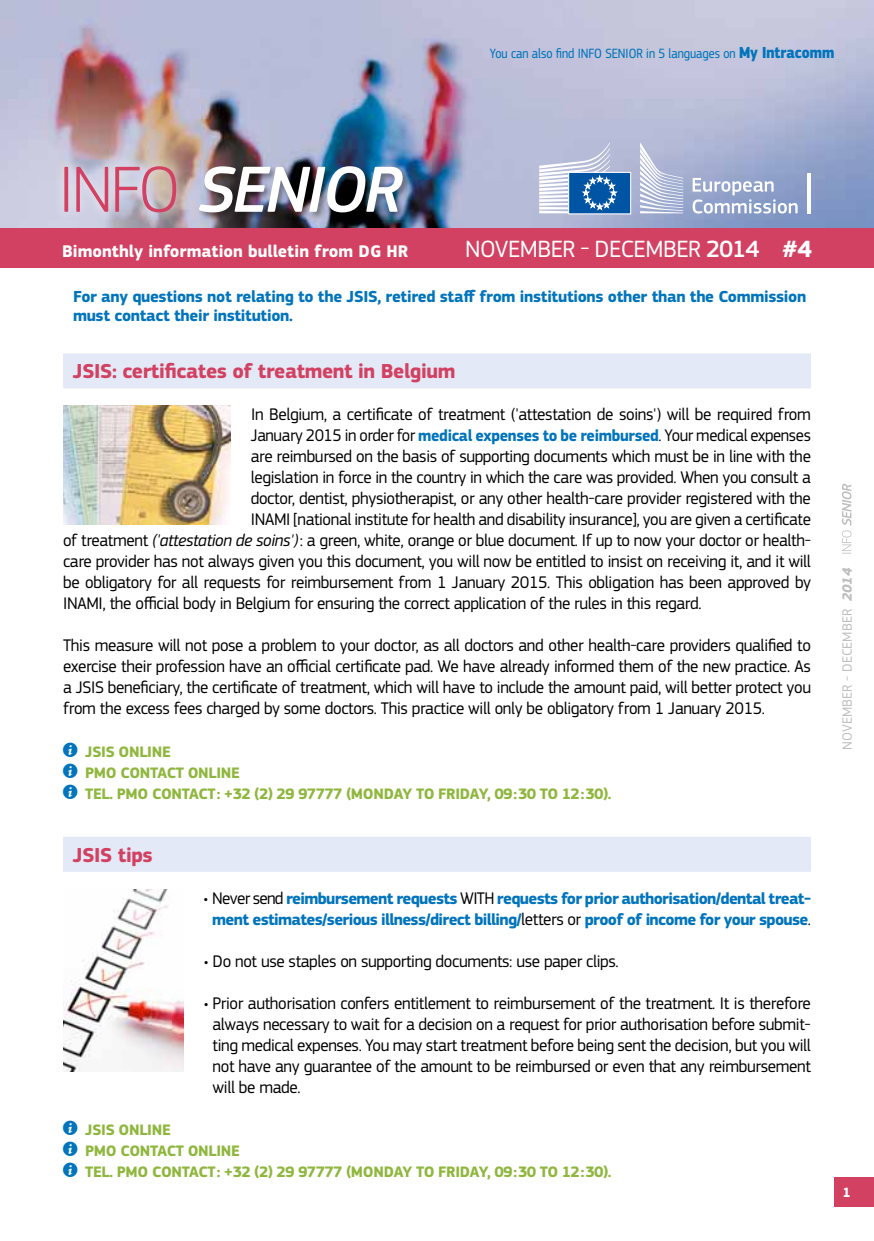
<style>
.page{position:relative;width:874px;height:1241px;background:#fff}
.page>*{position:absolute;margin:0;border:0;box-sizing:border-box;transform-origin:0 0}
.t1{font:24.5px "EC Square Sans Pro";letter-spacing:-.02em;color:#fff}
.t2{font:700 21px "EC Square Sans Pro";letter-spacing:-.02em;color:#d24162}
.t3{font:17.5px/21px "EC Square Sans Pro";letter-spacing:-.02em;color:#000;text-align:justify}
.t4{font:17.5px "EC Square Sans Pro";letter-spacing:-.02em;color:#000;scale:.95 1}
.t5{font:700 17.5px "EC Square Sans Pro";color:#fff}
.t6{font:700 16.62px/21px "EC Square Sans Pro";letter-spacing:-.04em;color:#0074bc;text-align:center}
.t7{font:700 16.62px/19.9px "EC Square Sans Pro";letter-spacing:-.02em;color:#0074bc}
.t8{font:700 15.75px/21px "EC Square Sans Pro";letter-spacing:-.02em;color:#8fb73e}
.t9{font:14px "EC Square Sans Cond Pro";color:#0074bc}
.t10{font:14px "EC Square Sans Pro";color:#bcbec0}
.t11{font:700 14px "EC Square Sans Pro";color:#fff}
.s1{font-weight:700;font-size:16.62px}
.s2{font-weight:500}
.s3{font-weight:700}
.s4{font-weight:700;font-size:16.62px;color:#0074bc}
.s5{font-style:italic}
.s6{font-family:"s Tmedia";font-weight:400;font-size:17.5px;color:#0074bc}
.s7{font-weight:400;font-size:17.5px;color:#000}
.s8{font-weight:700;font-style:italic}
</style>
<div class="page">
<div style="left:833px;top:1176px;width:40px;height:30px;background:#d24162"></div>
<svg style="left:842px;top:483px;width:9px;height:70px"></svg>
<img style="left:0;top:0;width:873px;height:228px">
<div style="left:0;top:228px;width:873px;height:40px;background:#d24162"></div>
<svg style="left:692px;top:178px;width:105px;height:35px"></svg>
<svg style="left:806px;top:173px;width:4px;height:40px"></svg>
<svg style="left:639px;top:142px;width:43px;height:71px;background:#bfc6de"></svg>
<div style="left:568px;top:172px;width:62px;height:42px;background:#0054a4"></div>
<div style="left:567px;top:172px;width:64px;height:42px;border:1px solid #fff"></div>
<svg style="left:539px;top:142px;width:78px;height:71px"></svg>
<div style="left:197px;top:164px;width:214px;height:57px;background:#000;opacity:.38"></div>
<img style="left:198px;top:166px;width:204px;height:46px">
<div style="left:53px;top:155px;width:134px;height:68px;background:#fff;opacity:.75"></div>
<svg style="left:64px;top:166px;width:112px;height:46px;background:#cea4b5"></svg>
<div style="left:63px;top:353px;width:747px;height:35px;background:#e3e9f6"></div>
<div style="left:63px;top:836px;width:747px;height:35px;background:#e3e9f6"></div>
<img style="left:63px;top:406px;width:168px;height:118px">
<img style="left:63px;top:889px;width:121px;height:181px">
<p class="t9" style="left:489px;top:45px;width:345px">You can also find INFO SENIOR in 5 languages on <span class="s1">My Intracomm</span></p>
<p class="t5" style="left:62px;top:241px;width:347px">Bimonthly information bulletin from DG HR</p>
<h1 class="t1" style="left:465px;top:235px;width:348px">November - december <span class="s2">2014</span> <span class="s3">#4</span></h1>
<p class="t7" style="left:73px;top:286px;width:734px">For any questions not relating to the JSIS, retired staff from institutions other than the Commission must contact their institution.</p>
<p class="t2" style="left:73px;top:359px;width:384px">JSIS: certificates of treatment in Belgium</p>
<p class="t3" style="left:251px;top:404px;width:561px">In Belgium, a certificate of treatment ('attestation de soins') will be required from</p>
<p class="t4" style="left:251px;top:425px;width:591px">January 2015 in order for <span class="s4">medical expenses to be reimbursed</span>. Your medical expenses</p>
<p class="t3" style="left:251px;top:446px;width:561px">are reimbursed on the basis of supporting documents which must be in line with the</p>
<p class="t3" style="left:251px;top:467px;width:561px">legislation in force in the country in which the care was provided. When you consult a</p>
<p class="t3" style="left:251px;top:488px;width:561px">doctor, dentist, physiotherapist, or any other health-care provider registered with the</p>
<p class="t3" style="left:251px;top:509px;width:561px">INAMI [national institute for health and disability insurance], you are given a certificate</p>
<p class="t3" style="left:63px;top:530px;width:749px">of treatment <span class="s5">('attestation de soins')</span>: a green, white, orange or blue document. If up to now your doctor or health-</p>
<p class="t3" style="left:63px;top:551px;width:749px">care provider has not always given you this document, you will now be entitled to insist on receiving it, and it will</p>
<p class="t3" style="left:63px;top:572px;width:749px">be obligatory for all requests for reimbursement from 1 January 2015. This obligation has been approved by</p>
<p class="t3" style="left:63px;top:593px;width:639px">INAMI, the official body in Belgium for ensuring the correct application of the rules in this regard.</p>
<p class="t3" style="left:63px;top:635px;width:749px">This measure will not pose a problem to your doctor, as all doctors and other health-care providers qualified to exercise their profession have an official certificate pad. We have already informed them of the new practice. As a JSIS beneficiary, the certificate of treatment, which will have to include the amount paid, will better protect you from the excess fees charged by some doctors. This practice will only be obligatory from 1 January 2015.</p>
<p class="t8" style="left:63px;top:741px;width:549px"><span class="s6">i</span> JSIS online<br><span class="s6">i</span> PMO Contact online<br><span class="s6">i</span> Tel. PMO Contact: +32 (2) 29 97777 (Monday to Friday, 09:30 to 12:30).</p>
<p class="t2" style="left:73px;top:842px;width:81px">JSIS tips</p>
<p class="t6" style="left:203px;top:888px;width:608px"><span class="s7">• Never send</span> reimbursement requests <span class="s7">WITH</span> requests for prior authorisation/dental treat&shy;ment estimates/serious illness/direct billing/<span class="s7">letters or</span> proof of income for your spouse<span class="s7">.</span></p>
<p class="t3" style="left:204px;top:950px;width:416px">• Do not use staples on supporting documents: use paper clips.</p>
<p class="t3" style="left:212px;top:992px;width:599px;text-indent:-9px">• Prior authorisation confers entitlement to reimbursement of the treatment. It is therefore always necessary to wait for a decision on a request for prior authorisation before submit&shy;ting medical expenses. You may start treatment before being sent the decision, but you will not have any guarantee of the amount to be reimbursed or even that any reimbursement will be made.</p>
<p class="t8" style="left:63px;top:1119px;width:549px"><span class="s6">i</span> JSIS online<br><span class="s6">i</span> PMO Contact online<br><span class="s6">i</span> Tel. PMO Contact: +32 (2) 29 97777 (Monday to Friday, 09:30 to 12:30).</p>
<p class="t10" style="left:838px;top:749px;width:183px;rotate:-90deg">NOVEMBER - DECEMBER <span class="s8">2014</span></p>
<p class="t11" style="left:842px;top:1183px;width:10px">1</p>
</div>
